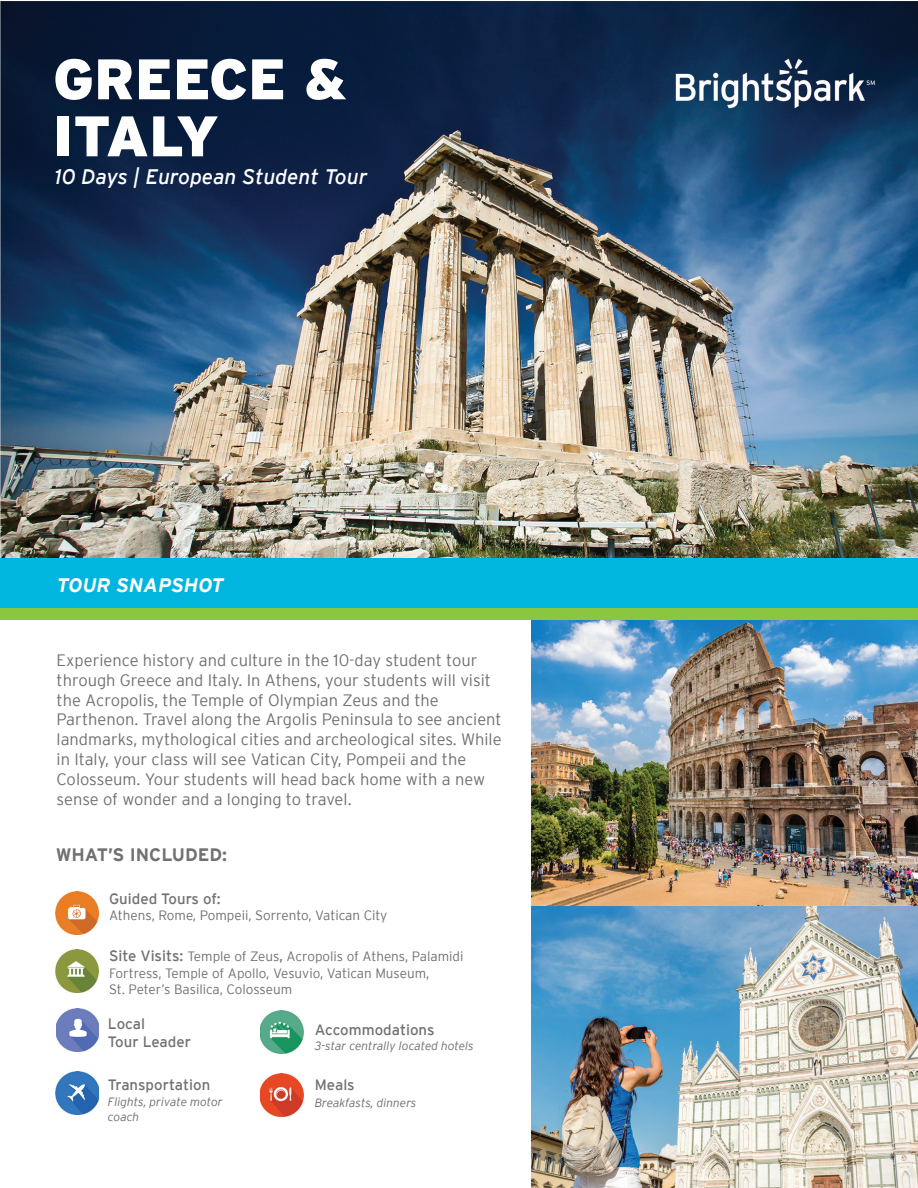
<style>
.page{position:relative;width:918px;height:1188px;background:#fff}
.page>*{position:absolute;margin:0;border:0;box-sizing:border-box;transform-origin:0 0}
.t1{font:900 57px/57px "Interstate";color:#fff}
.t2{font:italic 21px "Interstate";color:#fff}
.t3{font:italic 700 19.5px "Interstate";color:#fff}
.t4{font:700 18px "Interstate";color:#717174}
.t5{font:300 16.5px/19.8px "Interstate";color:#717174}
.t6{font:15px/18px "Interstate";color:#717174}
.t7{font:300 13.5px/16.2px "Interstate";color:#717174}
.t8{font:italic 300 12px/14.4px "Interstate";color:#717174}
.s1{font-weight:400;font-size:15px}
.s2{font-weight:400}
</style>
<div class="page">
<img style="left:531px;top:619px;width:387px;height:569px">
<img style="left:0;top:1px;width:918px;height:557px">
<div style="left:0;top:558px;width:918px;height:61px;background:#00b6de"></div>
<img style="left:260px;top:1074px;width:43px;height:43px">
<img style="left:260px;top:1011px;width:43px;height:43px">
<img style="left:56px;top:1072px;width:43px;height:42px">
<img style="left:56px;top:1009px;width:43px;height:43px">
<img style="left:670px;top:54px;width:211px;height:61px">
<img style="left:56px;top:949px;width:43px;height:43px">
<img style="left:56px;top:892px;width:43px;height:43px">
<div style="left:0;top:608px;width:918px;height:11px;background:#8bc640"></div>
<h1 class="t1" style="left:53px;top:50px;width:295px">GREECE &amp;<br>ITALY</h1>
<p class="t2" style="left:55px;top:165px;width:314px">10 Days | European Student Tour</p>
<p class="t3" style="left:57px;top:574px;width:168px">TOUR SNAPSHOT</p>
<p class="t5" style="left:57px;top:650px;width:447px">Experience history and culture in the 10-day student tour through Greece and Italy. In Athens, your students will visit the Acropolis, the Temple of Olympian Zeus and the Parthenon. Travel along the Argolis Peninsula to see ancient landmarks, mythological cities and archeological sites. While in Italy, your class will see Vatican City, Pompeii and the Colosseum. Your students will head back home with a new sense of wonder and a longing to travel.</p>
<p class="t4" style="left:56px;top:844px;width:173px">WHAT’S INCLUDED:</p>
<p class="t6" style="left:109px;top:890px;width:113px">Guided Tours of:</p>
<p class="t7" style="left:109px;top:907px;width:280px">Athens, Rome, Pompeii, Sorrento, Vatican City</p>
<p class="t7" style="left:109px;top:949px;width:356px"><span class="s1">Site Visits:</span> Temple of Zeus<span class="s2">,</span> Acropolis of Athens, Palamidi<br>Fortress, Temple of Apollo, Vesuvio, Vatican Museum,<br>St. Peter’s Basilica, Colosseum</p>
<p class="t6" style="left:315px;top:1021px;width:121px">Accommodations</p>
<p class="t6" style="left:108px;top:1014px;width:85px">Local<br>Tour Leader</p>
<p class="t8" style="left:315px;top:1039px;width:161px">3-star centrally located hotels</p>
<p class="t6" style="left:108px;top:1076px;width:104px">Transportation</p>
<p class="t6" style="left:315px;top:1076px;width:42px">Meals</p>
<p class="t8" style="left:108px;top:1095px;width:116px">Flights, private motor coach</p>
<p class="t8" style="left:315px;top:1095px;width:103px">Breakfasts, dinners</p>
</div>
